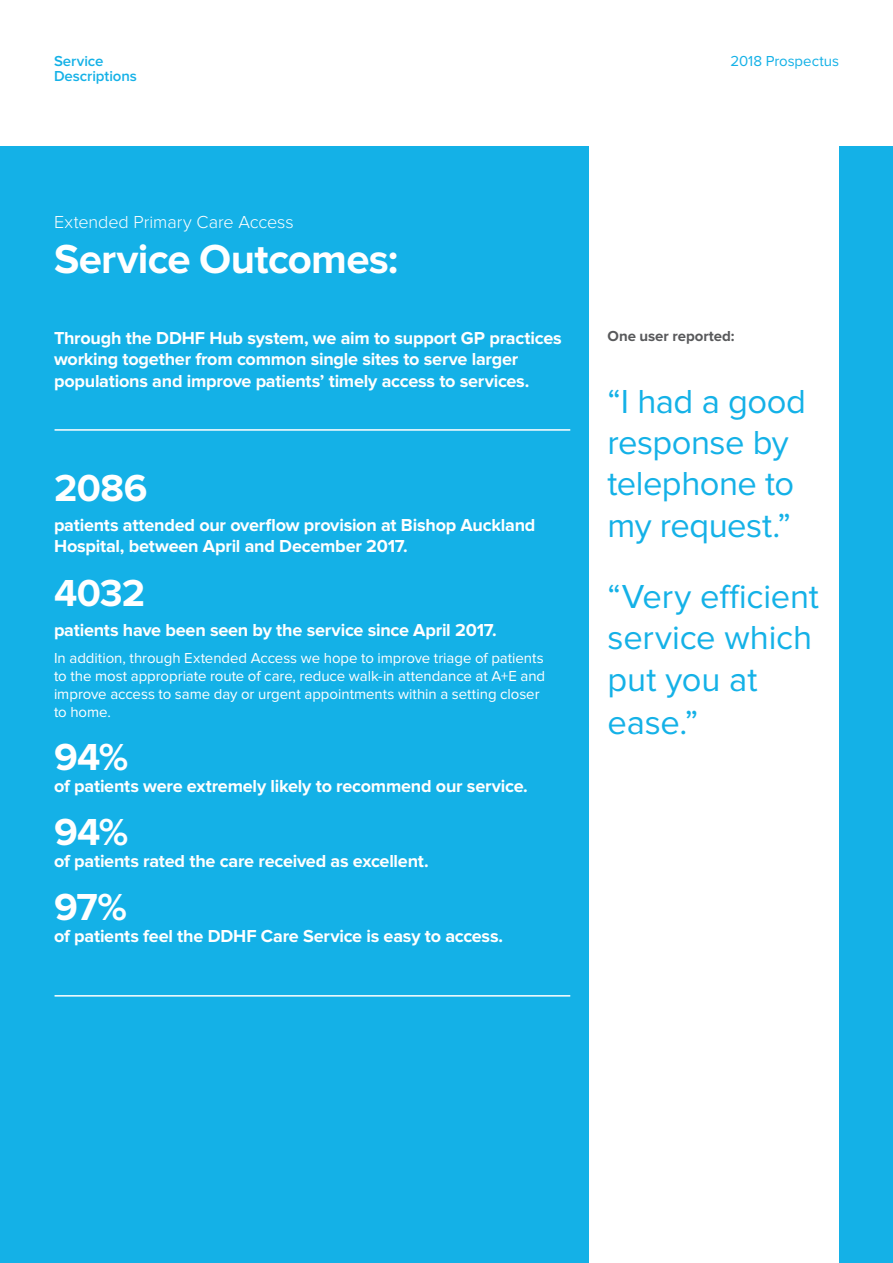
<style>
.page{position:relative;width:893px;height:1263px;background:#fff}
.page>*{position:absolute;margin:0;border:0;box-sizing:border-box;transform-origin:0 0}
.t1{font:700 42px "Proxima Nova";letter-spacing:-.015em;color:#fff}
.t2{font:700 39px "Proxima Nova";letter-spacing:-.015em;color:#fff}
.t3{font:34.5px/41.4px "Proxima Nova";letter-spacing:-.01em;color:#14b1e7}
.t4{font:700 18px/21.6px "Proxima Nova";letter-spacing:-.015em;color:#fff}
.t5{font:300 18px "Proxima Nova";letter-spacing:-.005em;color:#fff}
.t6{font:15px/18px "Proxima Nova";letter-spacing:-.005em;color:#fff}
.t7{font:600 15px/15px "Proxima Nova";letter-spacing:-.005em;color:#14b1e7}
.t8{font:700 15px "Proxima Nova";letter-spacing:-.005em;color:#58595b}
.t9{font:15px "Proxima Nova";color:#14b1e7}
</style>
<div class="page">
<div style="left:0;top:147px;width:893px;height:1116px;background:#14b1e7"></div>
<hr style="left:55px;top:429px;width:515px;height:2px;background:#fff">
<hr style="left:55px;top:995px;width:515px;height:1px;background:#fff">
<div style="left:589px;top:138px;width:250px;height:1125px;background:#fff"></div>
<p class="t7" style="left:54px;top:54px;width:85px">Service<br>Descriptions</p>
<p class="t9" style="left:730px;top:54px;width:110px">2018 Prospectus</p>
<p class="t5" style="left:54px;top:214px;width:241px">Extended Primary Care Access</p>
<h1 class="t1" style="left:54px;top:240px;width:346px">Service Outcomes:</h1>
<p class="t4" style="left:54px;top:328px;width:509px">Through the DDHF Hub system, we aim to support GP practices working together from common single sites to serve larger populations and improve patients’ timely access to services.</p>
<h2 class="t2" style="left:54px;top:470px;width:95px">2086</h2>
<p class="t4" style="left:54px;top:515px;width:483px">patients attended our overflow provision at Bishop Auckland<br>Hospital, between April and December 2017.</p>
<h2 class="t2" style="left:54px;top:575px;width:93px">4032</h2>
<p class="t4" style="left:54px;top:620px;width:444px">patients have been seen by the service since April 2017.</p>
<p class="t6" style="left:54px;top:649px;width:493px">In addition, through Extended Access we hope to improve triage of patients to the most appropriate route of care, reduce walk-in attendance at A+E and improve access to same day or urgent appointments within a setting closer to home.</p>
<h2 class="t2" style="left:54px;top:739px;width:76px">94%</h2>
<p class="t4" style="left:54px;top:776px;width:475px">of patients were extremely likely to recommend our service.</p>
<h2 class="t2" style="left:54px;top:814px;width:76px">94%</h2>
<p class="t4" style="left:54px;top:851px;width:376px">of patients rated the care received as excellent.</p>
<h2 class="t2" style="left:54px;top:889px;width:75px">97%</h2>
<p class="t4" style="left:54px;top:926px;width:451px">of patients feel the DDHF Care Service is easy to access.</p>
<p class="t8" style="left:608px;top:330px;width:128px">One user reported:</p>
<h3 class="t3" style="left:608px;top:382px;width:200px">“I had a good response by telephone to my request.”</h3>
<h3 class="t3" style="left:608px;top:577px;width:213px;line-height:42px">“Very efficient service which put you at ease.”</h3>
</div>
